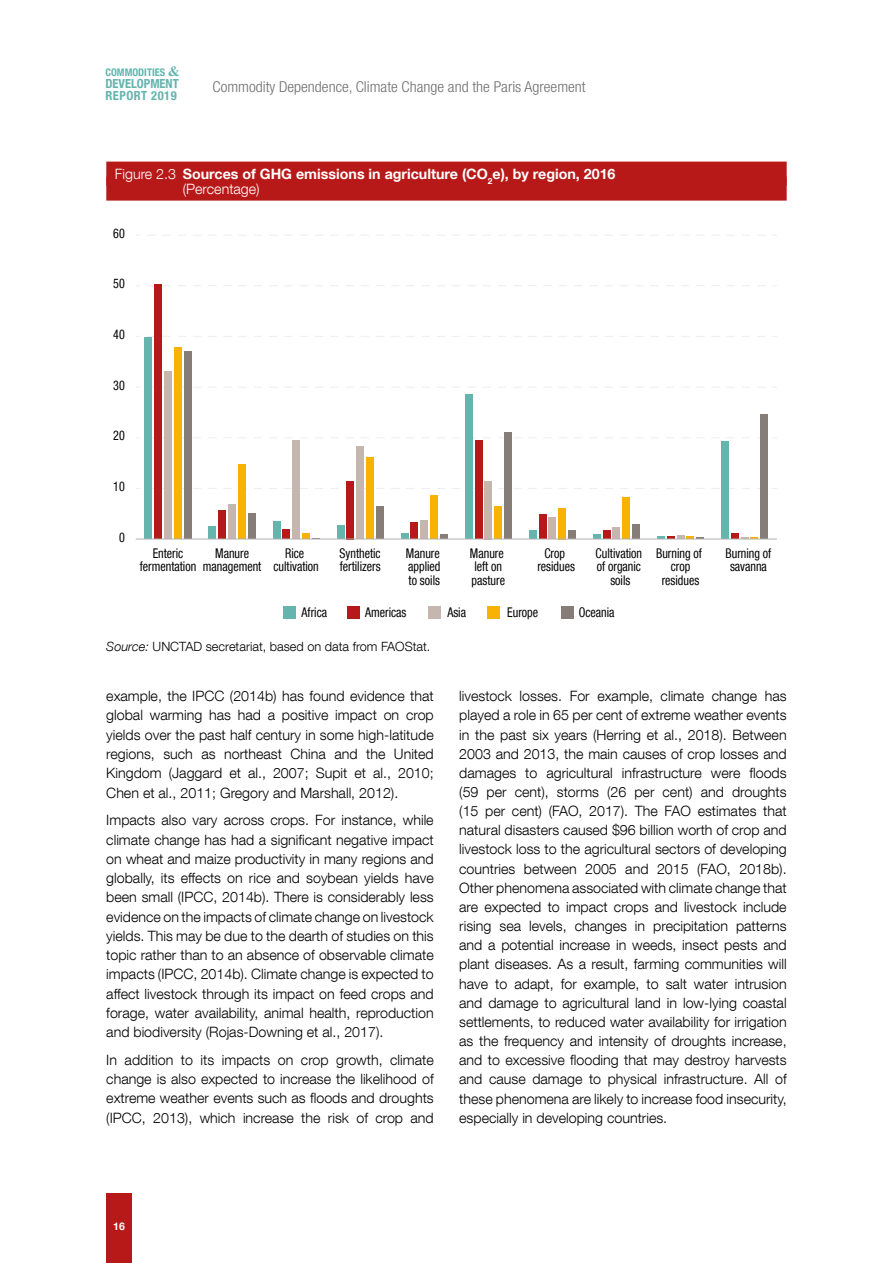
<style>
.page{position:relative;width:893px;height:1263px;background:#fff}
.page>*{position:absolute;margin:0;border:0;box-sizing:border-box;transform-origin:0 0}
.t1{font:300 condensed 15px "Helvetica Neue LT Com";color:#706f6f;scale:1.05 1}
.TEXTE_Light{font:300 14.25px/19.2px "Helvetica Neue LT Com";color:#000;text-align:justify}
.TITRE_Figure{font:700 14.25px "Helvetica Neue LT Com";color:#fff}
.TITRE_Figure-2{font:300 14.25px "Helvetica Neue LT Com";color:#fff}
.t2{font:condensed 13.35px/13.5px "Helvetica Neue LT Com";color:#000;text-align:center;scale:.9 1}
.TEXTE_Light-2{font:300 12.75px "Helvetica Neue LT Com";color:#000}
.t3{font:700 condensed 12.45px/12.1px "Helvetica Neue LT Com";color:#64b4ae}
.t4{font:700 condensed 10.5px "Helvetica Neue LT Com";color:#64b4ae}
.t5{font:700 10.5px "Helvetica Neue LT Com";color:#fff}
.s1{font-family:"Times New Roman";font-stretch:normal;font-size:14.25px}
.s2{font-weight:300}
.s3{font-style:italic}
</style>
<div class="page">
<div style="left:106px;top:1193px;width:26px;height:70px;background:#b71918"></div>
<div style="left:106px;top:162px;width:681px;height:24px;background:#b71918"></div>
<div style="left:106px;top:177px;width:681px;height:24px;background:#b71918"></div>
<svg style="left:147px;top:235px;width:630px;height:1px"></svg>
<svg style="left:147px;top:285px;width:630px;height:1px"></svg>
<svg style="left:147px;top:336px;width:630px;height:1px"></svg>
<svg style="left:152px;top:387px;width:625px;height:1px"></svg>
<svg style="left:152px;top:437px;width:625px;height:1px"></svg>
<svg style="left:152px;top:488px;width:625px;height:1px"></svg>
<div style="left:273px;top:522px;width:7px;height:17px;background:#65b4ae"></div>
<div style="left:282px;top:530px;width:8px;height:9px;background:#b71918"></div>
<div style="left:292px;top:440px;width:8px;height:99px;background:#c5b6af"></div>
<div style="left:302px;top:534px;width:8px;height:5px;background:#f9b104"></div>
<svg style="left:657px;top:536px;width:47px;height:3px"></svg>
<div style="left:401px;top:533px;width:7px;height:6px;background:#65b4ae"></div>
<div style="left:411px;top:522px;width:7px;height:17px;background:#b71918"></div>
<div style="left:420px;top:520px;width:8px;height:19px;background:#c5b6af"></div>
<div style="left:430px;top:495px;width:8px;height:44px;background:#f9b104"></div>
<div style="left:440px;top:534px;width:8px;height:5px;background:#877d78"></div>
<div style="left:529px;top:530px;width:8px;height:9px;background:#65b4ae"></div>
<div style="left:539px;top:515px;width:7px;height:24px;background:#b71918"></div>
<div style="left:549px;top:517px;width:7px;height:22px;background:#c5b6af"></div>
<div style="left:558px;top:508px;width:8px;height:31px;background:#f9b104"></div>
<div style="left:568px;top:531px;width:8px;height:8px;background:#877d78"></div>
<div style="left:593px;top:534px;width:8px;height:5px;background:#65b4ae"></div>
<div style="left:603px;top:531px;width:7px;height:8px;background:#b71918"></div>
<div style="left:612px;top:528px;width:8px;height:11px;background:#c5b6af"></div>
<div style="left:622px;top:498px;width:8px;height:41px;background:#f9b104"></div>
<div style="left:632px;top:524px;width:8px;height:15px;background:#877d78"></div>
<div style="left:209px;top:527px;width:7px;height:12px;background:#65b4ae"></div>
<div style="left:218px;top:510px;width:8px;height:29px;background:#b71918"></div>
<div style="left:228px;top:505px;width:8px;height:34px;background:#c5b6af"></div>
<div style="left:238px;top:465px;width:8px;height:74px;background:#f9b104"></div>
<div style="left:248px;top:513px;width:8px;height:26px;background:#877d78"></div>
<div style="left:337px;top:525px;width:7px;height:14px;background:#65b4ae"></div>
<div style="left:347px;top:481px;width:7px;height:58px;background:#b71918"></div>
<div style="left:356px;top:447px;width:8px;height:92px;background:#c5b6af"></div>
<div style="left:366px;top:457px;width:8px;height:82px;background:#f9b104"></div>
<div style="left:376px;top:507px;width:8px;height:32px;background:#877d78"></div>
<div style="left:465px;top:395px;width:7px;height:144px;background:#65b4ae"></div>
<div style="left:475px;top:441px;width:7px;height:98px;background:#b71918"></div>
<div style="left:484px;top:481px;width:8px;height:58px;background:#c5b6af"></div>
<div style="left:494px;top:506px;width:8px;height:33px;background:#f9b104"></div>
<div style="left:504px;top:432px;width:8px;height:107px;background:#877d78"></div>
<div style="left:721px;top:442px;width:8px;height:97px;background:#65b4ae"></div>
<div style="left:731px;top:533px;width:8px;height:6px;background:#b71918"></div>
<svg style="left:741px;top:537px;width:17px;height:2px"></svg>
<div style="left:760px;top:414px;width:8px;height:125px;background:#877d78"></div>
<div style="left:145px;top:338px;width:7px;height:201px;background:#65b4ae"></div>
<div style="left:154px;top:284px;width:8px;height:255px;background:#b71918"></div>
<div style="left:164px;top:372px;width:8px;height:167px;background:#c5b6af"></div>
<div style="left:174px;top:347px;width:8px;height:192px;background:#f9b104"></div>
<div style="left:184px;top:351px;width:8px;height:188px;background:#877d78"></div>
<hr style="left:136px;top:539px;width:641px;height:1px;background:#b3b2b2">
<div style="left:283px;top:606px;width:13px;height:13px;background:#65b4ae"></div>
<div style="left:347px;top:606px;width:13px;height:13px;background:#b71918"></div>
<div style="left:428px;top:606px;width:13px;height:13px;background:#c5b6af"></div>
<div style="left:487px;top:606px;width:12px;height:13px;background:#f9b104"></div>
<div style="left:561px;top:606px;width:13px;height:13px;background:#877d78"></div>
<p class="t4" style="left:105px;top:66px;width:76px">COMMODITIES <span class="s1">&amp;</span></p>
<p class="t3" style="left:105px;top:77px;width:75px">DEVELOPMENT<br>REPORT 2019</p>
<p class="t1" style="left:213px;top:78px;width:357px">Commodity Dependence, Climate Change and the Paris Agreement</p>
<p class="TITRE_Figure" style="left:115px;top:165px;width:502px"><span class="s2">Figure 2.3</span> Sources of GHG emissions in agriculture (CO<sub>2</sub>e), by region, 2016</p>
<p class="TITRE_Figure-2" style="left:183px;top:180px;width:78px">(Percentage)</p>
<p class="t2" style="left:113px;top:226px;width:14px">60</p>
<p class="t2" style="left:113px;top:277px;width:14px">50</p>
<p class="t2" style="left:113px;top:327px;width:14px">40</p>
<p class="t2" style="left:113px;top:378px;width:14px">30</p>
<p class="t2" style="left:113px;top:429px;width:14px">20</p>
<p class="t2" style="left:113px;top:479px;width:14px">10</p>
<p class="t2" style="left:119px;top:530px;width:8px">0</p>
<p class="t2" style="left:140px;top:546px;width:64px">Enteric fermentation</p>
<p class="t2" style="left:203px;top:546px;width:67px">Manure management</p>
<p class="t2" style="left:273px;top:546px;width:52px">Rice cultivation</p>
<p class="t2" style="left:340px;top:546px;width:47px;text-align:left">Synthetic fertilizers</p>
<p class="t2" style="left:406px;top:546px;width:40px;text-align:justify">Manure applied to soils</p>
<p class="t2" style="left:470px;top:546px;width:40px;text-align:left">Manure left on pasture</p>
<p class="t2" style="left:537px;top:546px;width:43px">Crop residues</p>
<p class="t2" style="left:596px;top:546px;width:53px">Cultivation of organic soils</p>
<p class="t2" style="left:656px;top:546px;width:52px">Burning of crop residues</p>
<p class="t2" style="left:725px;top:546px;width:52px">Burning of savanna</p>
<p class="t2" style="left:302px;top:605px;width:30px">Africa</p>
<p class="t2" style="left:365px;top:605px;width:47px">Americas</p>
<p class="t2" style="left:447px;top:605px;width:22px">Asia</p>
<p class="t2" style="left:507px;top:605px;width:36px">Europe</p>
<p class="t2" style="left:579px;top:605px;width:41px">Oceania</p>
<p class="TEXTE_Light-2" style="left:106px;top:639px;width:326px"><span class="s3">Source:</span> UNCTAD secretariat, based on data from FAOStat.</p>
<p class="TEXTE_Light" style="left:106px;top:686px;width:329px">example, the IPCC (2014b) has found evidence that global warming has had a positive impact on crop yields over the past half century in some high-latitude regions, such as northeast China and the United Kingdom (Jaggard et al., 2007; Supit et al., 2010; Chen et al., 2011; Gregory and Marshall, 2012).</p>
<p class="TEXTE_Light" style="left:106px;top:810px;width:329px">Impacts also vary across crops. For instance, while climate change has had a significant negative impact on wheat and maize productivity in many regions and globally, its effects on rice and soybean yields have been small (IPCC, 2014b). There is considerably less evidence on the impacts of climate change on livestock yields. This may be due to the dearth of studies on this topic rather than to an absence of observable climate impacts (IPCC, 2014b). Climate change is expected to affect livestock through its impact on feed crops and forage, water availability, animal health, reproduction and biodiversity (Rojas-Downing et al., 2017).</p>
<p class="TEXTE_Light" style="left:106px;top:1050px;width:329px">In addition to its impacts on crop growth, climate change is also expected to increase the likelihood of extreme weather events such as floods and droughts (IPCC, 2013), which increase the risk of crop and</p>
<p class="TEXTE_Light" style="left:459px;top:686px;width:329px">livestock losses. For example, climate change has played a role in 65 per cent of extreme weather events in the past six years (Herring et al., 2018). Between 2003 and 2013, the main causes of crop losses and damages to agricultural infrastructure were floods (59 per cent), storms (26 per cent) and droughts (15 per cent) (FAO, 2017). The FAO estimates that natural disasters caused $96 billion worth of crop and livestock loss to the agricultural sectors of developing countries between 2005 and 2015 (FAO, 2018b).<br>Other phenomena associated with climate change that are expected to impact crops and livestock include rising sea levels, changes in precipitation patterns and a potential increase in weeds, insect pests and plant diseases. As a result, farming communities will have to adapt, for example, to salt water intrusion and damage to agricultural land in low-lying coastal settlements, to reduced water availability for irrigation as the frequency and intensity of droughts increase, and to excessive flooding that may destroy harvests and cause damage to physical infrastructure. All of these phenomena are likely to increase food insecurity, especially in developing countries.</p>
<p class="t5" style="left:113px;top:1220px;width:13px">16</p>
</div>
